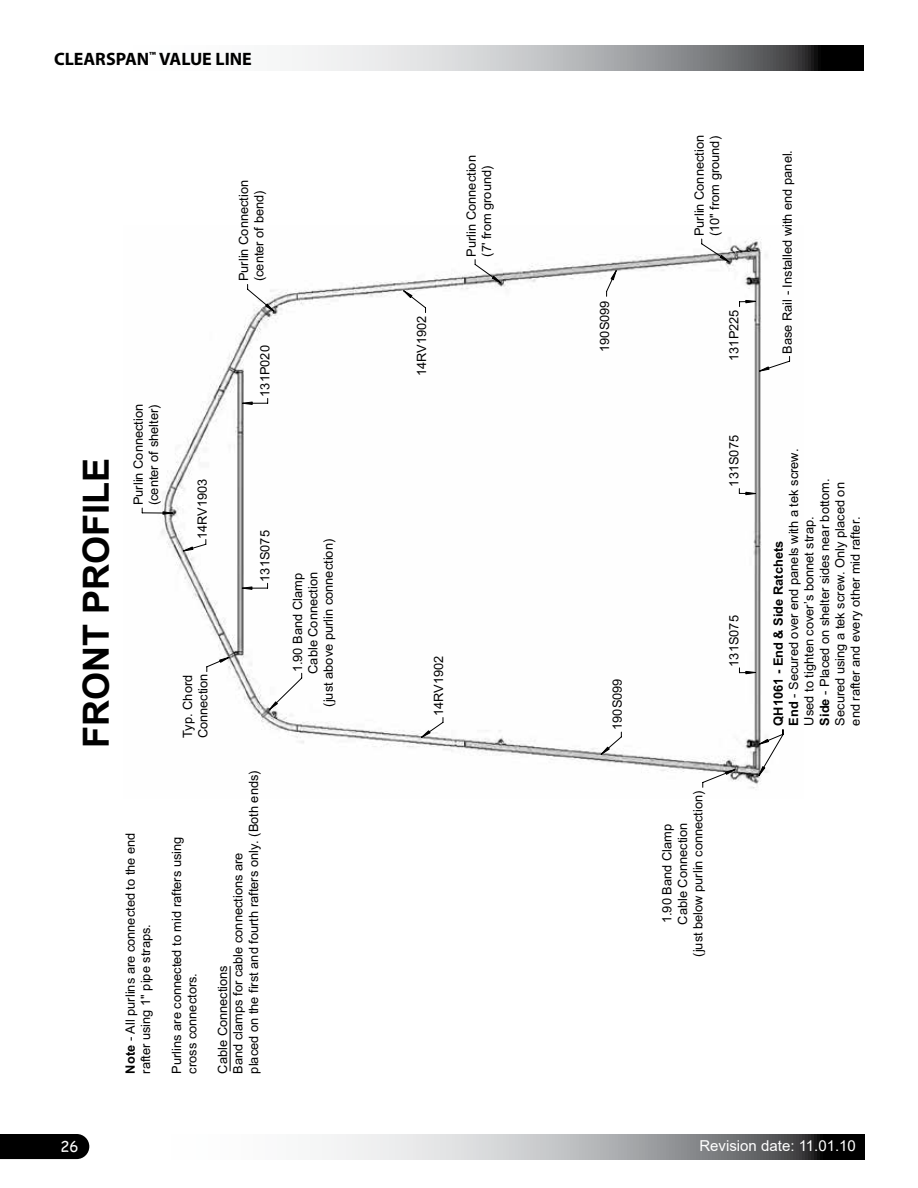
<style>
.page{position:relative;width:918px;height:1188px;background:#fff}
.page>*{position:absolute;margin:0;border:0;box-sizing:border-box;transform-origin:0 0}
.t1{font:700 36px "Arial";color:#000}
.t2{font:700 18px "Myriad Pro";color:#000}
.t3{font:15px "Arial";color:#fff}
.t4{font:15px "Comic Sans MS";color:#fff}
.t5{font:12.9px/15.5px "Arial";color:#000}
.s1{font-weight:700}
</style>
<div class="page">
<svg style="left:292px;top:45px;width:572px;height:25px;background:#a1a2a3"></svg>
<div style="left:0;top:1134px;width:89px;height:25px;background:#000"></div>
<svg style="left:322px;top:1134px;width:542px;height:25px;background:#a1a2a3"></svg>
<svg style="left:142px;top:239px;width:648px;height:549px"></svg>
<svg style="left:759px;top:366px;width:11px;height:6px"></svg>
<svg style="left:162px;top:511px;width:11px;height:4px"></svg>
<svg style="left:265px;top:303px;width:10px;height:9px"></svg>
<svg style="left:492px;top:276px;width:10px;height:8px"></svg>
<svg style="left:719px;top:255px;width:11px;height:7px"></svg>
<svg style="left:219px;top:657px;width:11px;height:6px"></svg>
<svg style="left:725px;top:769px;width:11px;height:6px"></svg>
<svg style="left:745px;top:671px;width:11px;height:3px"></svg>
<svg style="left:745px;top:492px;width:11px;height:3px"></svg>
<svg style="left:745px;top:300px;width:11px;height:3px"></svg>
<svg style="left:600px;top:746px;width:10px;height:9px"></svg>
<svg style="left:610px;top:270px;width:7px;height:11px"></svg>
<svg style="left:421px;top:730px;width:10px;height:8px"></svg>
<svg style="left:183px;top:546px;width:11px;height:6px"></svg>
<svg style="left:242px;top:586px;width:10px;height:4px"></svg>
<svg style="left:242px;top:401px;width:11px;height:4px"></svg>
<svg style="left:269px;top:701px;width:9px;height:9px"></svg>
<svg style="left:758px;top:739px;width:11px;height:6px"></svg>
<svg style="left:758px;top:766px;width:8px;height:10px"></svg>
<svg style="left:403px;top:290px;width:10px;height:8px"></svg>
<hr style="left:230px;top:966px;width:1px;height:105px;background:#000">
<h2 class="t2" style="left:54px;top:47px;width:199px">CLEARSPAN<sup>™</sup> VALUE LINE</h2>
<p class="t5" style="left:236px;top:281px;width:103px;rotate:-90deg">Purlin Connection (center of bend)</p>
<h1 class="t1" style="left:71px;top:748px;width:292px;rotate:-90deg">FRONT PROFILE</h1>
<p class="t5" style="left:131px;top:505px;width:103px;rotate:-90deg">Purlin Connection (center of shelter)</p>
<p class="t5" style="left:195px;top:539px;width:62px;rotate:-90deg">14RV1903</p>
<p class="t5" style="left:257px;top:397px;width:53px;rotate:-90deg">131P020</p>
<p class="t5" style="left:257px;top:582px;width:53px;rotate:-90deg">131S075</p>
<p class="t5" style="left:180px;top:738px;width:66px;rotate:-90deg">Typ. Chord<br>Connection</p>
<p class="t5" style="left:123px;top:1074px;width:243px;rotate:-90deg"><span class="s1">Note</span> - All purlins are connected to the end rafter using 1" pipe straps.</p>
<p class="t5" style="left:169px;top:1074px;width:238px;rotate:-90deg">Purlins are connected to mid rafters using cross connectors.</p>
<p class="t5" style="left:215px;top:1074px;width:305px;rotate:-90deg">Cable Connections<br>Band clamps for cable connections are<br>placed on the first and fourth rafters only. (Both ends)</p>
<p class="t5" style="left:290px;top:707px;width:169px;text-align:center;rotate:-90deg">1.90 Band Clamp<br>Cable Connection<br>(just above purlin connection)</p>
<p class="t5" style="left:414px;top:376px;width:62px;rotate:-90deg">14RV1902</p>
<p class="t5" style="left:464px;top:257px;width:103px;rotate:-90deg">Purlin Connection (7' from ground)</p>
<p class="t5" style="left:431px;top:716px;width:62px;rotate:-90deg">14RV1902</p>
<p class="t5" style="left:597px;top:352px;width:53px;rotate:-90deg">190S099</p>
<p class="t5" style="left:610px;top:730px;width:53px;rotate:-90deg">190S099</p>
<p class="t5" style="left:692px;top:236px;width:103px;rotate:-90deg">Purlin Connection (10" from ground)</p>
<p class="t5" style="left:726px;top:361px;width:53px;rotate:-90deg">131P225</p>
<p class="t5" style="left:726px;top:487px;width:53px;rotate:-90deg">131S075</p>
<p class="t5" style="left:726px;top:667px;width:53px;rotate:-90deg">131S075</p>
<p class="t5" style="left:660px;top:957px;width:168px;text-align:center;rotate:-90deg">1.90 Band Clamp<br>Cable Connection<br>(just below purlin connection)</p>
<p class="t5" style="left:780px;top:354px;width:205px;rotate:-90deg">Base Rail - Installed with end panel.</p>
<p class="t5" style="left:771px;top:726px;width:278px;rotate:-90deg"><span class="s1">QH1061 - End &amp; Side Ratchets<br>End</span> - Secured over end panels with a tek screw.<br>Used to tighten cover’s bonnet strap.<br><span class="s1">Side</span> - Placed on shelter sides near bottom.<br>Secured using a tek screw. Only placed on<br>end rafter and every other mid rafter.</p>
<p class="t4" style="left:61px;top:1135px;width:20px">26</p>
<p class="t3" style="left:699px;top:1135px;width:158px">Revision date: 11.01.10</p>
</div>
